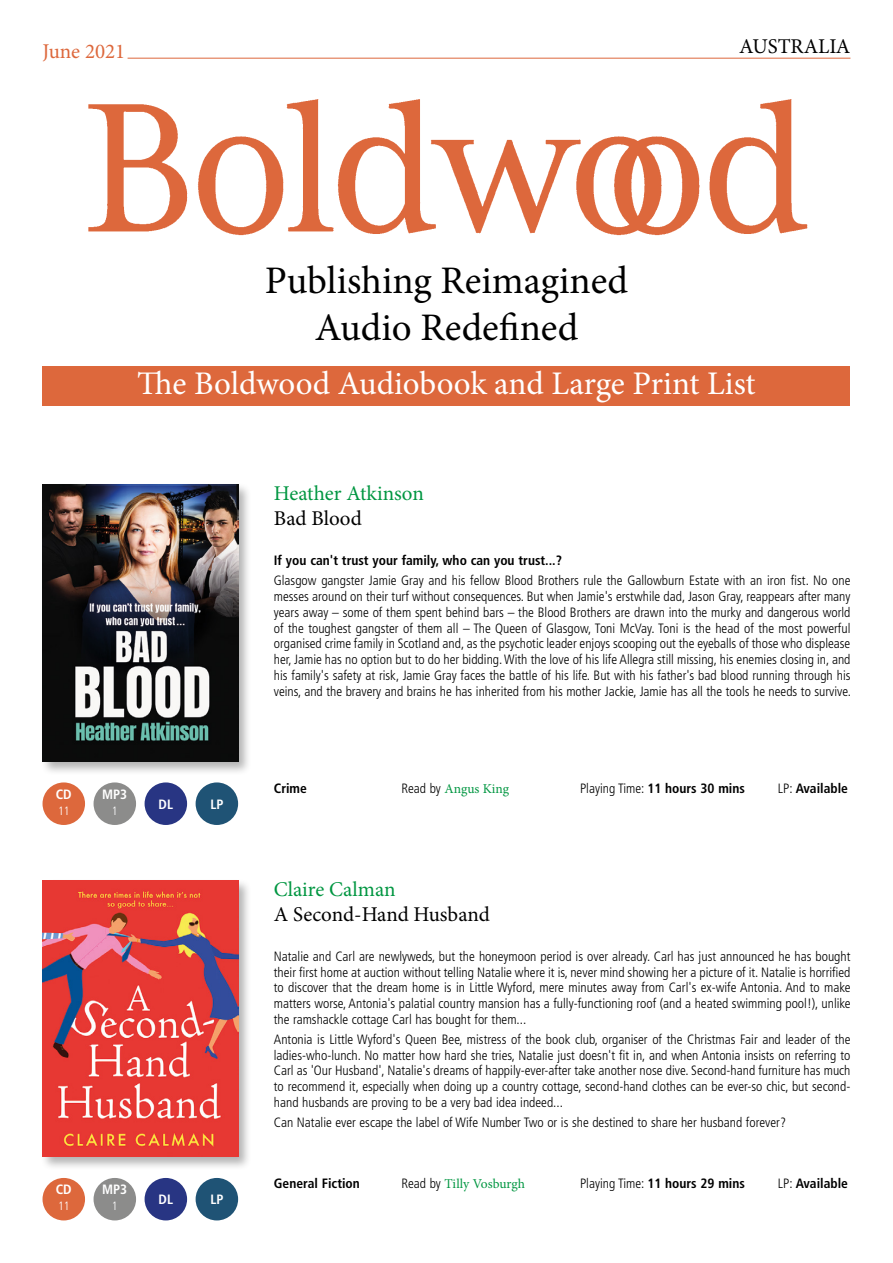
<style>
.page{position:relative;width:893px;height:1263px;background:#fff}
.page>*{position:absolute;margin:0;border:0;box-sizing:border-box;transform-origin:0 0}
.t1{font:39px/46.8px "Minion Pro";color:#000;text-align:center}
.t2{font:33px "Minion Pro";letter-spacing:-.005em;color:#fff}
.t3{font:21px "Minion Pro";color:#000}
.t4{font:21px "Minion Pro";color:#009641}
.t5{font:21px "Minion Pro";color:#dd683c}
.t6{font:300 condensed 13.5px/15.8px "Frutiger LT";color:#000;text-align:justify}
.t7{font:700 condensed 13.5px "Frutiger LT";color:#000}
.t8{font:13.5px "Minion Pro";letter-spacing:-.005em;color:#009641}
.t9{font:700 condensed 13.5px "Frutiger LT";color:#fff}
.t10{font:300 condensed 12px "Frutiger LT";color:#fff}
.s1{font-family:"Frutiger LT";font-weight:300;font-stretch:condensed;color:#000}
.s2{font-weight:300}
</style>
<div class="page">
<img style="left:88px;top:99px;width:720px;height:137px">
<div style="left:43px;top:366px;width:807px;height:40px;background:#dd683c"></div>
<div style="left:40px;top:482px;width:212px;height:293px;background:#000;opacity:.3"></div>
<img style="left:43px;top:485px;width:195px;height:276px">
<div style="left:40px;top:878px;width:212px;height:293px;background:#000;opacity:.3"></div>
<img style="left:43px;top:880px;width:195px;height:277px">
<div style="left:43px;top:782px;width:42px;height:43px;background:#dd683c;border-radius:50%"></div>
<div style="left:94px;top:782px;width:42px;height:43px;background:#8c8c8b;border-radius:50%"></div>
<div style="left:196px;top:782px;width:42px;height:43px;background:#1f5375;border-radius:50%"></div>
<div style="left:196px;top:1178px;width:42px;height:42px;background:#1f5375;border-radius:50%"></div>
<div style="left:145px;top:782px;width:42px;height:43px;background:#283583;border-radius:50%"></div>
<div style="left:145px;top:1178px;width:42px;height:42px;background:#283583;border-radius:50%"></div>
<div style="left:43px;top:1178px;width:42px;height:42px;background:#dd683c;border-radius:50%"></div>
<div style="left:94px;top:1178px;width:42px;height:42px;background:#8c8c8b;border-radius:50%"></div>
<hr style="left:128px;top:58px;width:722px;height:1px;background:#dd683c">
<h3 class="t5" style="left:43px;top:37px;width:84px">June 2021</h3>
<h3 class="t3" style="left:739px;top:33px;width:113px">AUSTRALIA</h3>
<h1 class="t1" style="left:265px;top:258px;width:365px">Publishing Reimagined<br>Audio Redefined</h1>
<h2 class="t2" style="left:137px;top:362px;width:620px">The Boldwood Audiobook and Large Print List</h2>
<p class="t9" style="left:56px;top:786px;width:18px">CD</p>
<p class="t10" style="left:58px;top:804px;width:13px">11</p>
<p class="t9" style="left:102px;top:786px;width:27px">MP3</p>
<p class="t10" style="left:112px;top:804px;width:7px">1</p>
<p class="t9" style="left:159px;top:796px;width:16px">DL</p>
<p class="t9" style="left:210px;top:796px;width:15px">LP</p>
<p class="t9" style="left:56px;top:1182px;width:18px">CD</p>
<p class="t10" style="left:58px;top:1199px;width:13px">11</p>
<p class="t9" style="left:102px;top:1182px;width:27px">MP3</p>
<p class="t10" style="left:112px;top:1199px;width:7px">1</p>
<p class="t9" style="left:159px;top:1192px;width:16px">DL</p>
<p class="t9" style="left:210px;top:1192px;width:15px">LP</p>
<h3 class="t4" style="left:274px;top:479px;width:152px">Heather Atkinson</h3>
<h3 class="t3" style="left:274px;top:504px;width:90px">Bad Blood</h3>
<p class="t7" style="left:274px;top:553px;width:290px">If you can't trust your family, who can you trust...?</p>
<p class="t6" style="left:274px;top:573px;width:579px">Glasgow gangster Jamie Gray and his fellow Blood Brothers rule the Gallowburn Estate with an iron fist. No one messes around on their turf without consequences. But when Jamie's erstwhile dad, Jason Gray, reappears after many years away – some of them spent behind bars – the Blood Brothers are drawn into the murky and dangerous world of the toughest gangster of them all – The Queen of Glasgow, Toni McVay. Toni is the head of the most powerful organised crime family in Scotland and, as the psychotic leader enjoys scooping out the eyeballs of those who displease her, Jamie has no option but to do her bidding. With the love of his life Allegra still missing, his enemies closing in, and his family's safety at risk, Jamie Gray faces the battle of his life. But with his father's bad blood running through his veins, and the bravery and brains he has inherited from his mother Jackie, Jamie has all the tools he needs to survive.</p>
<p class="t7" style="left:274px;top:780px;width:35px">Crime</p>
<p class="t8" style="left:401px;top:780px;width:109px"><span class="s1">Read by</span> Angus King</p>
<p class="t7" style="left:580px;top:780px;width:166px"><span class="s2">Playing Time:</span> 11 hours 30 mins</p>
<p class="t7" style="left:778px;top:780px;width:72px"><span class="s2">LP:</span> Available</p>
<h3 class="t4" style="left:274px;top:875px;width:123px">Claire Calman</h3>
<h3 class="t3" style="left:274px;top:900px;width:218px">A Second-Hand Husband</h3>
<p class="t6" style="left:274px;top:948px;width:578px">Natalie and Carl are newlyweds, but the honeymoon period is over already. Carl has just announced he has bought their first home at auction without telling Natalie where it is, never mind showing her a picture of it. Natalie is horrified to discover that the dream home is in Little Wyford, mere minutes away from Carl's ex-wife Antonia. And to make matters worse, Antonia's palatial country mansion has a fully-functioning roof (and a heated swimming pool!), unlike the ramshackle cottage Carl has bought for them...</p>
<p class="t6" style="left:274px;top:1031px;width:578px">Antonia is Little Wyford's Queen Bee, mistress of the book club, organiser of the Christmas Fair and leader of the ladies-who-lunch. No matter how hard she tries, Natalie just doesn't fit in, and when Antonia insists on referring to Carl as 'Our Husband', Natalie's dreams of happily-ever-after take another nose dive. Second-hand furniture has much to recommend it, especially when doing up a country cottage, second-hand clothes can be ever-so chic, but second&shy;hand husbands are proving to be a very bad idea indeed...</p>
<p class="t6" style="left:274px;top:1114px;width:514px">Can Natalie ever escape the label of Wife Number Two or is she destined to share her husband forever?</p>
<p class="t7" style="left:274px;top:1175px;width:88px">General Fiction</p>
<p class="t8" style="left:401px;top:1175px;width:125px"><span class="s1">Read by</span> Tilly Vosburgh</p>
<p class="t7" style="left:580px;top:1175px;width:166px"><span class="s2">Playing Time:</span> 11 hours 29 mins</p>
<p class="t7" style="left:778px;top:1175px;width:72px"><span class="s2">LP:</span> Available</p>
</div>
